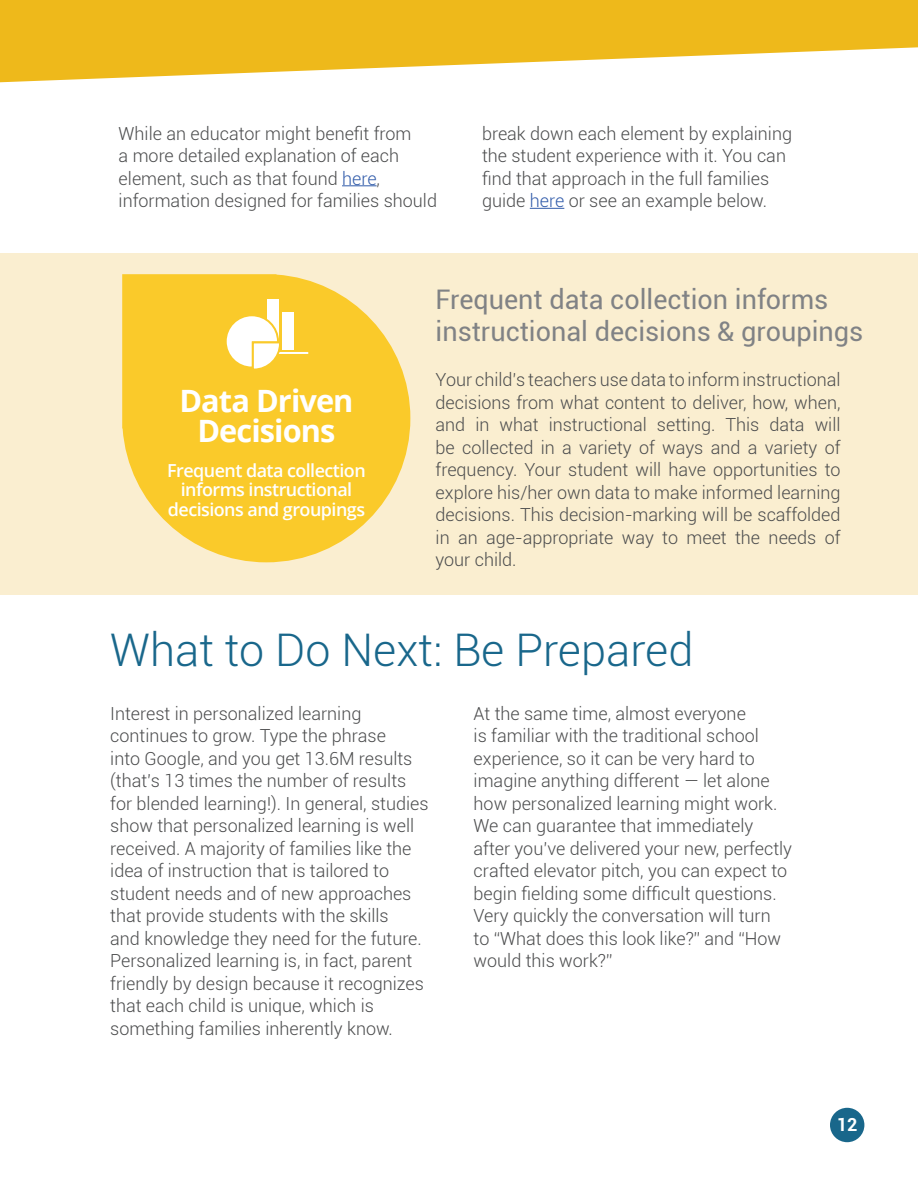
<style>
.page{position:relative;width:918px;height:1188px;background:#fff}
.page>*{position:absolute;margin:0;border:0;box-sizing:border-box;transform-origin:0 0}
.t1{font:300 45px "Roboto";color:#19678b}
.t2{font:700 30.75px/30.8px "Open Sans";letter-spacing:-.03em;color:#fff;text-align:center}
.t3{font:27px/32.4px "Roboto";color:#808285}
.t4{font:300 18px/22.5px "Roboto";color:#4b4c4d}
.t5{font:600 18px/19.2px "Open Sans";letter-spacing:-.03em;color:#fff;text-align:center}
.t6{font:700 18px "Roboto";color:#fff}
.s1{color:#325caa}
</style>
<div class="page">
<svg style="left:0;top:0;width:918px;height:82px;fill:#eeb91b"></svg>
<div style="left:830px;top:1108px;width:34px;height:34px;background:#19678b;border-radius:50%"></div>
<hr style="left:342px;top:185px;width:35px;height:1px;background:#325caa">
<hr style="left:530px;top:208px;width:34px;height:1px;background:#325caa">
<div style="left:0;top:253px;width:918px;height:342px;background:#faeed0"></div>
<svg style="left:122px;top:274px;width:288px;height:288px;fill:#faca2a"></svg>
<div style="left:267px;top:299px;width:12px;height:50px;background:#fff"></div>
<div style="left:282px;top:312px;width:11px;height:37px;background:#fff"></div>
<hr style="left:267px;top:352px;width:41px;height:2px;background:#fff">
<svg style="left:224px;top:313px;width:58px;height:59px;background:#fdeaae"></svg>
<p class="t4" style="left:119px;top:121px;width:320px">While an educator might benefit from<br>a more detailed explanation of each element, such as that found <span class="s1">here</span>, information designed for families should</p>
<p class="t4" style="left:482px;top:121px;width:312px">break down each element by explaining the student experience with it. You can find that approach in the full families guide <span class="s1">here</span> or see an example below.</p>
<h2 class="t2" style="left:179px;top:384px;width:176px">Data Driven<br>Decisions</h2>
<p class="t5" style="left:167px;top:461px;width:200px">Frequent data collection informs instructional decisions and groupings</p>
<h3 class="t3" style="left:436px;top:282px;width:429px">Frequent data collection informs instructional decisions &amp; groupings</h3>
<p class="t4" style="left:436px;top:368px;width:407px;text-align:justify">Your child’s teachers use data to inform instructional decisions from what content to deliver, how, when, and in what instructional setting. This data will be collected in a variety of ways and a variety of frequency. Your student will have opportunities to explore his/her own data to make informed learning decisions. This decision-marking will be scaffolded in an age-appropriate way to meet the needs of your child.</p>
<h1 class="t1" style="left:110px;top:618px;width:585px">What to Do Next: Be Prepared</h1>
<p class="t4" style="left:110px;top:701px;width:320px">Interest in personalized learning continues to grow. Type the phrase<br>into Google, and you get 13.6M results (that’s 13 times the number of results for blended learning!). In general, studies show that personalized learning is well received. A majority of families like the idea of instruction that is tailored to student needs and of new approaches that provide students with the skills<br>and knowledge they need for the future.<br>Personalized learning is, in fact, parent friendly by design because it recognizes that each child is unique, which is something families inherently know.</p>
<p class="t4" style="left:474px;top:701px;width:320px">At the same time, almost everyone<br>is familiar with the traditional school experience, so it can be very hard to imagine anything different — let alone how personalized learning might work.<br>We can guarantee that immediately after you’ve delivered your new, perfectly crafted elevator pitch, you can expect to begin fielding some difficult questions.<br>Very quickly the conversation will turn<br>to “What does this look like?” and “How would this work?”</p>
<p class="t6" style="left:837px;top:1112px;width:22px">12</p>
</div>
